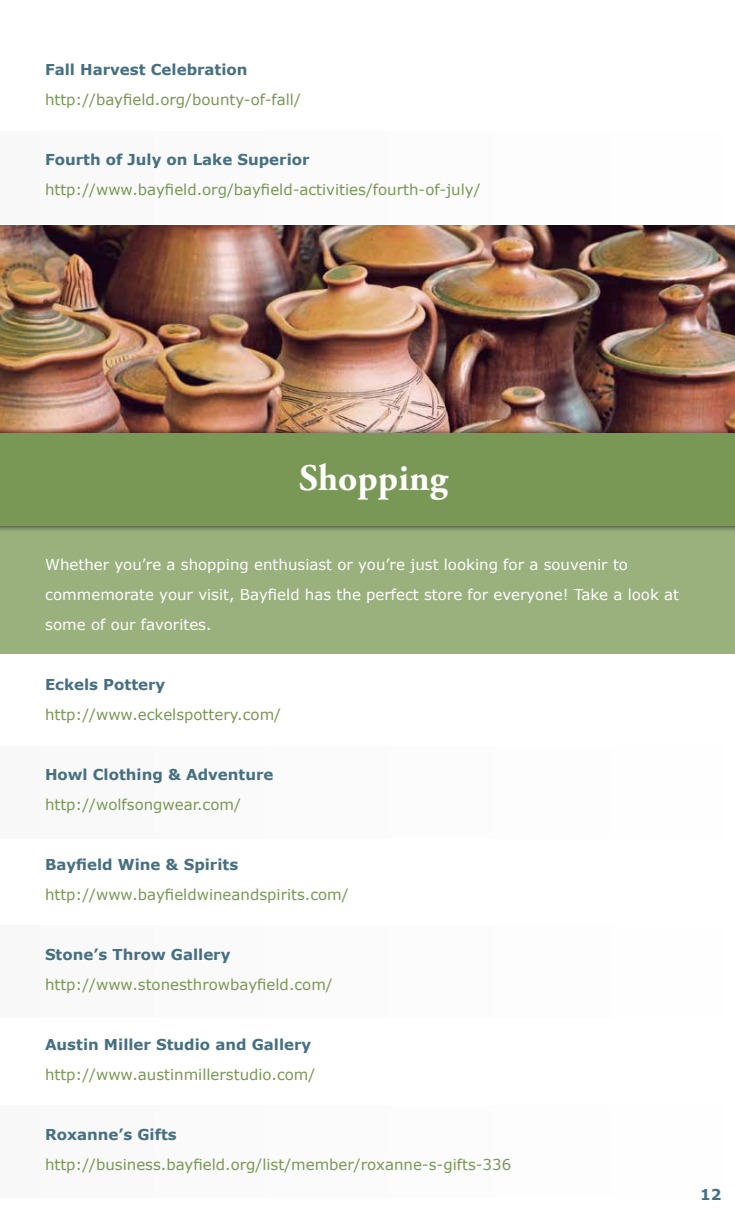
<style>
.page{position:relative;width:735px;height:1230px;background:#fff}
.page>*{position:absolute;margin:0;border:0;box-sizing:border-box;transform-origin:0 0}
.t1{font:700 37.5px "Adobe Garamond Pro";color:#fff}
.t2{font:15px "Verdana";color:#799754}
.t3{font:700 15px "Verdana";color:#467082}
.t4{font:15px/30px "Verdana";color:#fff}
</style>
<div class="page">
<div style="left:0;top:131px;width:722px;height:93px;background:#f5f5f5"></div>
<div style="left:0;top:746px;width:722px;height:93px;background:#f5f5f5"></div>
<div style="left:0;top:926px;width:722px;height:92px;background:#f5f5f5"></div>
<div style="left:0;top:1105px;width:722px;height:93px;background:#f5f5f5"></div>
<div style="left:0;top:526px;width:735px;height:128px;background:#9ab17e"></div>
<img style="left:0;top:225px;width:735px;height:202px">
<div style="left:0;top:427px;width:735px;height:106px;background:#000;opacity:.75"></div>
<div style="left:0;top:434px;width:735px;height:92px;background:#799755"></div>
<p class="t3" style="left:45px;top:60px;width:204px">Fall Harvest Celebration</p>
<p class="t2" style="left:45px;top:90px;width:257px">http://bayfield.org/bounty-of-fall/</p>
<p class="t3" style="left:45px;top:150px;width:266px">Fourth of July on Lake Superior</p>
<p class="t2" style="left:45px;top:180px;width:437px">http://www.bayfield.org/bayfield-activities/fourth-of-july/</p>
<h1 class="t1" style="left:299px;top:457px;width:150px">Shopping</h1>
<p class="t4" style="left:45px;top:550px;width:635px">Whether you’re a shopping enthusiast or you’re just looking for a souvenir to commemorate your visit, Bayfield has the perfect store for everyone! Take a look at some of our favorites.</p>
<p class="t3" style="left:45px;top:675px;width:122px">Eckels Pottery</p>
<p class="t2" style="left:45px;top:705px;width:238px">http://www.eckelspottery.com/</p>
<p class="t3" style="left:45px;top:765px;width:230px">Howl Clothing &amp; Adventure</p>
<p class="t2" style="left:45px;top:795px;width:197px">http://wolfsongwear.com/</p>
<p class="t3" style="left:45px;top:855px;width:195px">Bayfield Wine &amp; Spirits</p>
<p class="t2" style="left:45px;top:885px;width:305px">http://www.bayfieldwineandspirits.com/</p>
<p class="t3" style="left:45px;top:945px;width:187px">Stone’s Throw Gallery</p>
<p class="t2" style="left:45px;top:975px;width:289px">http://www.stonesthrowbayfield.com/</p>
<p class="t3" style="left:45px;top:1035px;width:268px">Austin Miller Studio and Gallery</p>
<p class="t2" style="left:45px;top:1065px;width:272px">http://www.austinmillerstudio.com/</p>
<p class="t3" style="left:45px;top:1125px;width:133px">Roxanne’s Gifts</p>
<p class="t2" style="left:45px;top:1155px;width:468px">http://business.bayfield.org/list/member/roxanne-s-gifts-336</p>
<p class="t3" style="left:700px;top:1185px;width:23px">12</p>
</div>
